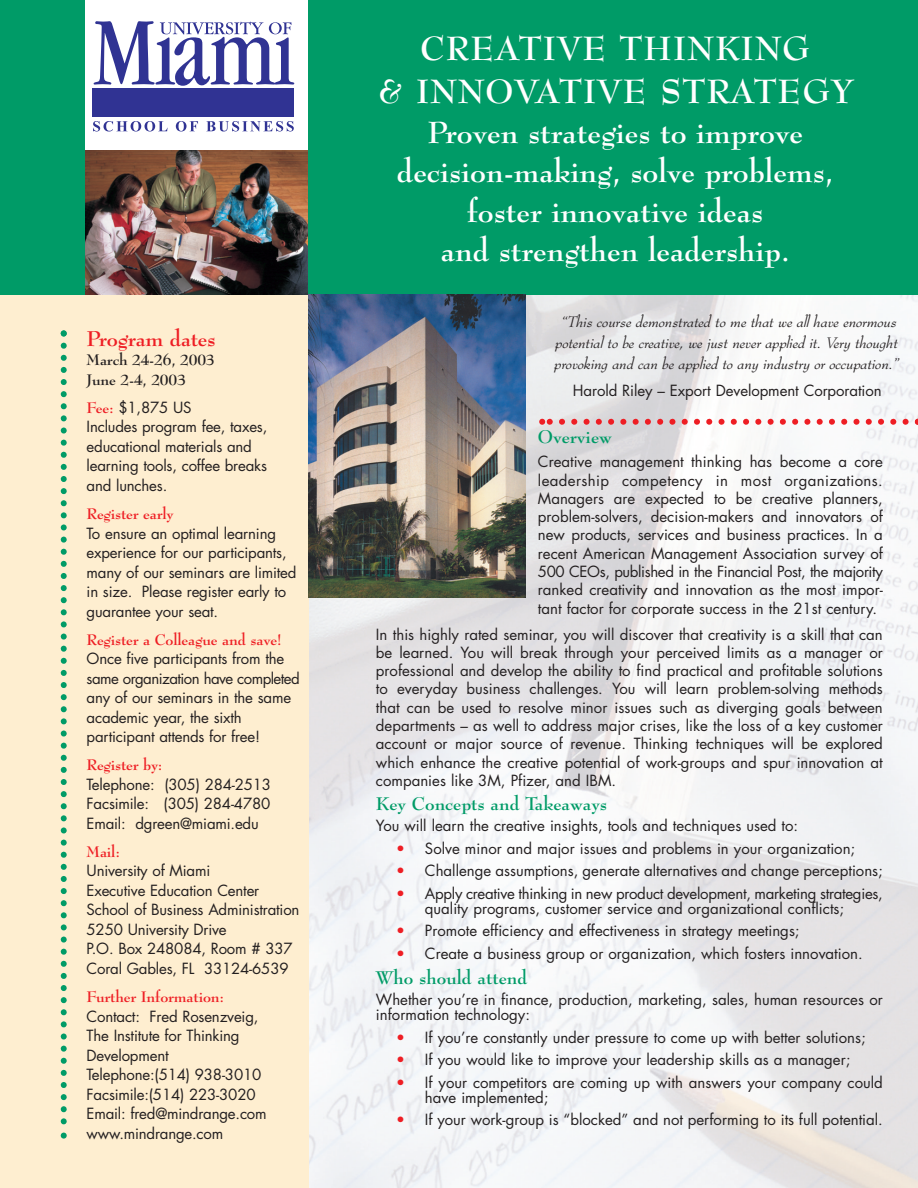
<style>
.page{position:relative;width:918px;height:1188px;background:#fff}
.page>*{position:absolute;margin:0;border:0;box-sizing:border-box;transform-origin:0 0}
.t1{font:700 33px/43px "Bernhard Modern BT";letter-spacing:.04em;color:#fff;text-align:center}
.t2{font:700 30px/39.2px "Bernhard Modern BT";color:#fff;text-align:center}
.t3{font:700 21px "Bernhard Modern BT";letter-spacing:-.01em;color:#ee1e24}
.t4{font:700 18px "Bernhard Modern BT";color:#009b67}
.t5{font:15px/19.5px "Futura";color:#231f20}
.t6{font:italic 15px/21px "Bernhard Modern BT";letter-spacing:-.005em;color:#231f20;text-align:center}
.t7{font:15px/15px "Futura";letter-spacing:-.02em;color:#231f20}
.t8{font:700 15px "Bernhard Modern BT";letter-spacing:-.01em;color:#ee1e24}
.t9{font:700 15px/19.5px "Bernhard Modern BT";letter-spacing:-.01em;color:#231f20}
.s1{font-family:"Bernhard Modern BT";font-weight:700;color:#ee1e24}
.s2{color:#ee1e24}
</style>
<div class="page">
<img style="left:308px;top:294px;width:610px;height:894px">
<div style="left:0;top:236px;width:308px;height:952px;background:#feeed0"></div>
<div style="left:0;top:0;width:918px;height:294px;background:#009b67"></div>
<div style="left:85px;top:0;width:223px;height:265px;background:#fff"></div>
<svg style="left:94px;top:21px;width:200px;height:65px"></svg>
<div style="left:92px;top:88px;width:201px;height:29px;background:#303393"></div>
<svg style="left:93px;top:121px;width:75px;height:11px"></svg>
<svg style="left:176px;top:121px;width:22px;height:10px"></svg>
<svg style="left:206px;top:121px;width:88px;height:11px"></svg>
<img style="left:85px;top:150px;width:223px;height:144px">
<svg style="left:539px;top:419px;width:379px;height:6px"></svg>
<img style="left:308px;top:294px;width:218px;height:303px">
<svg style="left:61px;top:330px;width:6px;height:809px"></svg>
<h3 class="t3" style="left:87px;top:328px;width:131px">Program dates</h3>
<p class="t9" style="left:87px;top:351px;width:130px">March 24-26, 2003<br>June 2-4, 2003</p>
<p class="t5" style="left:87px;top:399px;width:182px"><span class="s1">Fee:</span> $1,875 US<br>Includes program fee, taxes, educational materials and learning tools, coffee breaks and lunches.</p>
<p class="t8" style="left:87px;top:507px;width:89px">Register early</p>
<p class="t5" style="left:87px;top:525px;width:211px">To ensure an optimal learning experience for our participants, many of our seminars are limited in size. Please register early to guarantee your seat.</p>
<p class="t8" style="left:87px;top:632px;width:197px">Register a Colleague and save!</p>
<p class="t5" style="left:87px;top:650px;width:215px">Once five participants from the same organization have completed any of our seminars in the same academic year, the sixth participant attends for free!</p>
<p class="t8" style="left:87px;top:758px;width:78px">Register by:</p>
<p class="t5" style="left:87px;top:776px;width:186px;text-align:justify">Telephone: (305) 284-2513<br>Facsimile: (305) 284-4780<br>Email: dgreen@miami.edu</p>
<p class="t8" style="left:87px;top:844px;width:35px">Mail:</p>
<p class="t5" style="left:87px;top:862px;width:214px">University of Miami<br>Executive Education Center<br>School of Business Administration<br>5250 University Drive<br>P.O. Box 248084, Room # 337<br>Coral Gables, FL 33124-6539</p>
<p class="t8" style="left:87px;top:990px;width:139px">Further Information:</p>
<p class="t5" style="left:87px;top:1008px;width:182px">Contact: Fred Rosenzveig,<br>The Institute for Thinking<br>Development<br>Telephone:(514) 938-3010<br>Facsimile:(514) 223-3020<br>Email: fred@mindrange.com www.mindrange.com</p>
<h1 class="t1" style="left:378px;top:29px;width:476px">CREATIVE THINKING<br>&amp; INNOVATIVE STRATEGY</h1>
<h2 class="t2" style="left:397px;top:115px;width:438px">Proven strategies to improve decision-making, solve problems, foster innovative ideas<br>and strengthen leadership.</h2>
<p class="t6" style="left:555px;top:312px;width:346px">“This course demonstrated to me that we all have enormous potential to be creative, we just never applied it. Very thought provoking and can be applied to any industry or occupation.”</p>
<p class="t5" style="left:573px;top:382px;width:310px">Harold Riley – Export Development Corporation</p>
<p class="t4" style="left:538px;top:428px;width:75px">Overview</p>
<p class="t5" style="left:538px;top:454px;width:346px;line-height:18.3px;text-align:justify">Creative management thinking has become a core leadership competency in most organizations.<br>Managers are expected to be creative planners, problem-solvers, decision-makers and innovators of new products, services and business practices. In a recent American Management Association survey of 500 CEOs, published in the Financial Post, the majority ranked creativity and innovation as the most impor&shy;tant factor for corporate success in the 21st century.</p>
<p class="t5" style="left:376px;top:626px;width:508px;line-height:18.3px;text-align:justify">In this highly rated seminar, you will discover that creativity is a skill that can be learned. You will break through your perceived limits as a manager or professional and develop the ability to find practical and profitable solutions to everyday business challenges. You will learn problem-solving methods that can be used to resolve minor issues such as diverging goals between departments – as well to address major crises, like the loss of a key customer account or major source of revenue. Thinking techniques will be explored which enhance the creative potential of work-groups and spur innovation at companies like 3M, Pfizer, and IBM.</p>
<p class="t4" style="left:376px;top:795px;width:233px">Key Concepts and Takeaways</p>
<p class="t5" style="left:376px;top:817px;width:424px">You will learn the creative insights, tools and techniques used to:</p>
<p class="t5" style="left:396px;top:840px;width:461px"><span class="s2">•</span> Solve minor and major issues and problems in your organization;</p>
<p class="t5" style="left:396px;top:862px;width:488px"><span class="s2">•</span> Challenge assumptions, generate alternatives and change perceptions;</p>
<p class="t7" style="left:425px;top:887px;width:459px;text-indent:-29px"><span class="s2">•</span> Apply creative thinking in new product development, marketing strategies, quality programs, customer service and organizational conflicts;</p>
<p class="t5" style="left:396px;top:922px;width:405px"><span class="s2">•</span> Promote efficiency and effectiveness in strategy meetings;</p>
<p class="t5" style="left:396px;top:945px;width:468px"><span class="s2">•</span> Create a business group or organization, which fosters innovation.</p>
<p class="t4" style="left:376px;top:969px;width:153px">Who should attend</p>
<p class="t5" style="left:376px;top:993px;width:508px;line-height:15px">Whether you’re in finance, production, marketing, sales, human resources or information technology:</p>
<p class="t5" style="left:396px;top:1029px;width:471px"><span class="s2">•</span> If you’re constantly under pressure to come up with better solutions;</p>
<p class="t5" style="left:396px;top:1051px;width:456px"><span class="s2">•</span> If you would like to improve your leadership skills as a manager;</p>
<p class="t5" style="left:425px;top:1076px;width:459px;line-height:15px;text-indent:-29px"><span class="s2">•</span> If your competitors are coming up with answers your company could have implemented;</p>
<p class="t5" style="left:396px;top:1111px;width:488px"><span class="s2">•</span> If your work-group is “blocked” and not performing to its full potential.</p>
</div>
